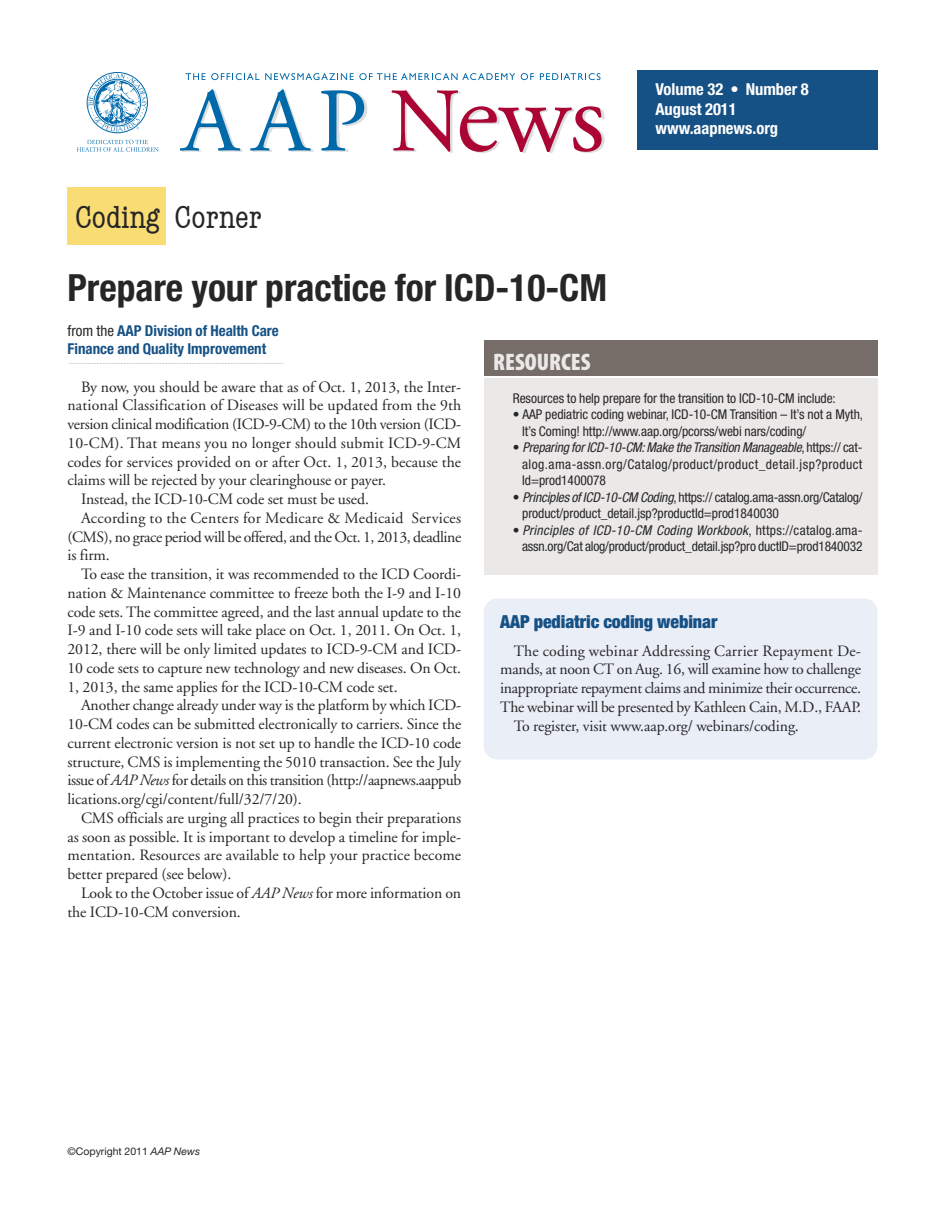
<style>
.page{position:relative;width:945px;height:1215px;background:#fff}
.page>*{position:absolute;margin:0;border:0;box-sizing:border-box;transform-origin:0 0}
.t1{font:700 condensed 37.5px "Helvetica Neue";color:#272627}
.t2{font:condensed 33px "American Typewriter";color:#272627}
.t3{font:900 condensed 24px "Myriad Pro";color:#ebe9e8}
.t4{font:900 condensed 18px "Helvetica Neue";letter-spacing:-.005em;color:#165185}
.t5{font:700 condensed 16.5px/19.5px "Helvetica Neue";color:#fff}
.t6{font:15.75px "Adobe Garamond";letter-spacing:-.005em;color:#272627}
.t7{font:15.75px "Adobe Garamond";letter-spacing:-.03em;color:#272627}
.t8{font:15.75px "Adobe Garamond";letter-spacing:-.025em;color:#272627}
.t9{font:15.75px "Adobe Garamond";letter-spacing:.02em;color:#272627}
.t10{font:700 condensed 15px/18px "Helvetica Neue";color:#165185}
.t11{font:condensed 13.5px/16.5px "Helvetica Neue";letter-spacing:-.005em;color:#272627}
.t12{font:10.5px "Helvetica Neue";color:#272627}
.s1{font-weight:400;color:#272627}
.s2{font-style:italic}
.s3{font-family:"Helvetica Neue LT Std";font-style:italic}
</style>
<div class="page">
<img style="left:179px;top:73px;width:426px;height:80px">
<svg style="left:180px;top:89px;width:61px;height:62px"></svg>
<svg style="left:250px;top:89px;width:61px;height:62px"></svg>
<svg style="left:321px;top:90px;width:43px;height:61px"></svg>
<svg style="left:391px;top:90px;width:211px;height:62px"></svg>
<svg style="left:186px;top:73px;width:73px;height:7px"></svg>
<svg style="left:265px;top:73px;width:250px;height:7px"></svg>
<svg style="left:521px;top:73px;width:13px;height:7px"></svg>
<svg style="left:540px;top:73px;width:61px;height:7px"></svg>
<svg style="left:77px;top:140px;width:82px;height:12px"></svg>
<svg style="left:88px;top:73px;width:59px;height:59px"></svg>
<div style="left:68px;top:188px;width:98px;height:57px;background:#f9dc73"></div>
<div style="left:638px;top:70px;width:240px;height:80px;background:#165185"></div>
<div style="left:484px;top:378px;width:394px;height:197px;background:#ebe9e8"></div>
<div style="left:484px;top:340px;width:394px;height:36px;background:#776d68"></div>
<div style="left:484px;top:598px;width:394px;height:161px;background:#eaeef7;border-radius:14px"></div>
<svg style="left:68px;top:363px;width:215px;height:1px"></svg>
<h2 class="t2" style="left:75px;top:199px;width:188px">Coding Corner</h2>
<h1 class="t1" style="left:68px;top:274px;width:541px">Prepare your practice for ICD-10-CM</h1>
<p class="t5" style="left:656px;top:81px;width:155px">Volume 32 • Number 8<br>August 2011 www.aapnews.org</p>
<p class="t10" style="left:67px;top:323px;width:213px"><span class="s1">from the</span> AAP Division of Health Care<br>Finance and Quality Improvement</p>
<p class="t6" style="left:81px;top:380px;width:382px">By now, you should be aware that as of Oct. 1, 2013, the Inter-</p>
<p class="t6" style="left:68px;top:399px;width:395px">national Classification of Diseases will be updated from the 9th</p>
<p class="t6" style="left:68px;top:418px;width:395px">version clinical modification (ICD-9-CM) to the 10th version (ICD-</p>
<p class="t6" style="left:68px;top:437px;width:395px">10-CM). That means you no longer should submit ICD-9-CM</p>
<p class="t6" style="left:68px;top:455px;width:395px">codes for services provided on or after Oct. 1, 2013, because the</p>
<p class="t6" style="left:68px;top:474px;width:320px">claims will be rejected by your clearinghouse or payer.</p>
<p class="t6" style="left:81px;top:493px;width:289px">Instead, the ICD-10-CM code set must be used.</p>
<p class="t9" style="left:81px;top:512px;width:382px">According to the Centers for Medicare &amp; Medicaid Services</p>
<p class="t8" style="left:68px;top:530px;width:395px">(CMS), no grace period will be offered, and the Oct. 1, 2013, deadline</p>
<p class="t6" style="left:68px;top:549px;width:44px">is firm.</p>
<p class="t6" style="left:81px;top:568px;width:382px">To ease the transition, it was recommended to the ICD Coordi-</p>
<p class="t6" style="left:68px;top:587px;width:395px">nation &amp; Maintenance committee to freeze both the I-9 and I-10</p>
<p class="t6" style="left:68px;top:605px;width:395px">code sets. The committee agreed, and the last annual update to the</p>
<p class="t6" style="left:68px;top:624px;width:395px">I-9 and I-10 code sets will take place on Oct. 1, 2011. On Oct. 1,</p>
<p class="t6" style="left:68px;top:643px;width:395px">2012, there will be only limited updates to ICD-9-CM and ICD-</p>
<p class="t6" style="left:68px;top:662px;width:395px">10 code sets to capture new technology and new diseases. On Oct.</p>
<p class="t6" style="left:68px;top:680px;width:332px">1, 2013, the same applies for the ICD-10-CM code set.</p>
<p class="t6" style="left:81px;top:699px;width:382px">Another change already under way is the platform by which ICD-</p>
<p class="t6" style="left:68px;top:718px;width:395px">10-CM codes can be submitted electronically to carriers. Since the</p>
<p class="t6" style="left:68px;top:737px;width:395px">current electronic version is not set up to handle the ICD-10 code</p>
<p class="t6" style="left:68px;top:755px;width:395px">structure, CMS is implementing the 5010 transaction. See the July</p>
<p class="t7" style="left:68px;top:774px;width:395px">issue of <span class="s2">AAP News</span> for details on this transition (http://aapnews.aappub</p>
<p class="t6" style="left:68px;top:793px;width:236px">lications.org/cgi/content/full/32/7/20).</p>
<p class="t6" style="left:81px;top:812px;width:382px">CMS officials are urging all practices to begin their preparations</p>
<p class="t6" style="left:68px;top:830px;width:395px">as soon as possible. It is important to develop a timeline for imple-</p>
<p class="t6" style="left:68px;top:849px;width:395px">mentation. Resources are available to help your practice become</p>
<p class="t6" style="left:68px;top:868px;width:166px">better prepared (see below).</p>
<p class="t6" style="left:81px;top:887px;width:382px">Look to the October issue of <span class="s2">AAP News</span> for more information on</p>
<p class="t6" style="left:68px;top:905px;width:175px">the ICD-10-CM conversion.</p>
<h3 class="t3" style="left:493px;top:348px;width:99px">RESOURCES</h3>
<p class="t11" style="left:513px;top:391px;width:325px">Resources to help prepare for the transition to ICD-10-CM include:</p>
<p class="t11" style="left:522px;top:407px;width:342px;text-indent:-9px">• AAP pediatric coding webinar, ICD-10-CM Transition – It’s not a Myth,<br>It’s Coming! http://www.aap.org/pcorss/webi nars/coding/</p>
<p class="t11" style="left:522px;top:440px;width:342px;text-align:justify;text-indent:-9px">• <span class="s2">Preparing forICD-10-CM:Make the Transition Manageable</span>, h t t p s : // c a t - alog.ama-assn.org/Catalog/product/product_detail.jsp?product Id=prod1400078</p>
<p class="t11" style="left:522px;top:490px;width:342px;text-indent:-9px">• <span class="s2">Principles of ICD-10-CM Coding</span>, https:// catalog.ama-assn.org/Catalog/ product/product_detail.jsp?productId=prod1840030</p>
<p class="t11" style="left:513px;top:523px;width:351px;text-align:right">• <span class="s2">Principles of ICD-10-CM Coding Workbook</span>, h tt p s : // c a t a l o g . a m a - assn.org/Cat alog/product/product_detail.jsp?pro ductID=prod1840032</p>
<p class="t4" style="left:500px;top:615px;width:219px">AAP pediatric coding webinar</p>
<p class="t6" style="left:514px;top:644px;width:349px">The coding webinar Addressing Carrier Repayment De -</p>
<p class="t6" style="left:500px;top:663px;width:362px">mands, at noon CT on Aug. 16, will examine how to challenge</p>
<p class="t6" style="left:500px;top:682px;width:362px">inappropriate repayment claims and mi n i mize their occurrence.</p>
<p class="t6" style="left:500px;top:701px;width:362px">The webinar will be presented by Kathleen Cain, M.D., FAAP.</p>
<p class="t6" style="left:514px;top:719px;width:287px">To register, visit www.aap.org/ webinars/coding.</p>
<p class="t12" style="left:68px;top:1148px;width:134px">©Copyright 2011 <span class="s3">AAP News</span></p>
</div>
